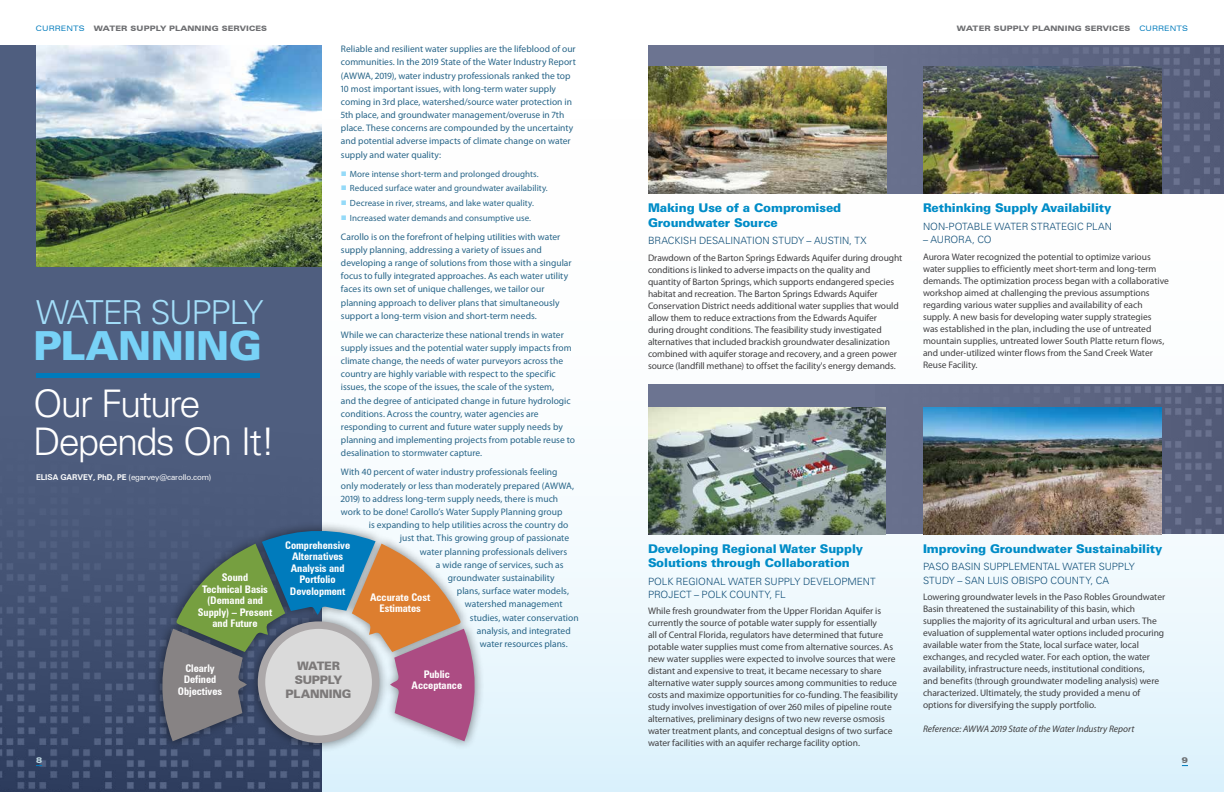
<style>
.page{position:relative;width:1224px;height:792px;background:#fff}
.page>*{position:absolute;margin:0;border:0;box-sizing:border-box;transform-origin:0 0}
.t1{font:900 40px "Univers";letter-spacing:-.015em;color:#78d2f7}
.t2{font:300 38px/38px "Univers";letter-spacing:-.045em;color:#fff}
.t3{font:300 33px "Univers";letter-spacing:-.045em;color:#a3def9}
.t4{font:900 12px/14.4px "Univers";letter-spacing:-.01em;color:#008cc7}
.t5{font:900 11.7px/13.9px "Zurich BT";letter-spacing:-.02em;color:#7c7979;text-align:center}
.t6{font:700 condensed 10.5px/11.5px "Zurich BT";color:#fff;text-align:center}
.t7{font:300 10px/13.2px "Univers";letter-spacing:-.005em;color:#125079}
.t8{font:9.5px/12px "Myriad Pro";letter-spacing:-.005em;color:#414042}
.t9{font:9.5px/13.2px "Myriad Pro";color:#286588}
.t10{font:italic 9.5px "Myriad Pro";letter-spacing:-.005em;color:#414042}
.t11{font:9px "Myriad Pro";letter-spacing:.005em;color:#286588}
.t12{font:8px "Zurich BT";letter-spacing:-.02em;color:#f7f8f9}
.t13{font:900 expanded 8px "Zurich BT";color:#bed7e0}
.t14{font:900 expanded 8px "Zurich BT";color:#6d6e71}
.t15{font:900 expanded 7.5px "Zurich BT";letter-spacing:.02em;color:#6d6e71}
.s1{font-weight:400;color:#007bbc}
.s2{font-weight:700}
.s3{font-family:"Times New Roman";font-size:10px;color:#95daf8}
.s4{font-family:"Arial Narrow"}
</style>
<div class="page">
<div style="left:0;top:0;width:1224px;height:792px;background:linear-gradient(to bottom,#fff,#e5f5fc)"></div>
<div style="left:0;top:45px;width:322px;height:747px;background:#4f5e7f"></div>
<img style="left:0;top:560px;width:321px;height:232px">
<img style="left:36px;top:45px;width:286px;height:221px">
<div style="left:36px;top:373px;width:223px;height:5px;background:#007bbc"></div>
<div style="left:152px;top:521px;width:333px;height:232px;background:#000;opacity:.5"></div>
<svg style="left:159px;top:527px;width:319px;height:214px"></svg>
<div style="left:262px;top:625px;width:114px;height:114px;background:#dadada;border-radius:50%"></div>
<div style="left:258px;top:621px;width:121px;height:122px;border:7px solid #aca8a9;border-radius:50%"></div>
<div style="left:648px;top:384px;width:576px;height:150px;background:#6c7491"></div>
<img style="left:1002px;top:384px;width:222px;height:150px">
<div style="left:648px;top:45px;width:576px;height:149px;background:#6c7491"></div>
<img style="left:874px;top:45px;width:350px;height:148px">
<img style="left:923px;top:67px;width:238px;height:127px">
<img style="left:648px;top:67px;width:238px;height:127px">
<img style="left:923px;top:407px;width:239px;height:127px">
<img style="left:648px;top:407px;width:238px;height:127px">
<p class="t15" style="left:36px;top:24px;width:233px"><span class="s1">CURRENTS</span> WATER SUPPLY PLANNING SERVICES</p>
<p class="t15" style="left:957px;top:24px;width:233px">WATER SUPPLY PLANNING SERVICES <span class="s1">CURRENTS</span></p>
<h3 class="t3" style="left:36px;top:292px;width:229px">WATER SUPPLY</h3>
<h1 class="t1" style="left:33px;top:321px;width:230px">PLANNING</h1>
<h2 class="t2" style="left:33px;top:384px;width:244px">Our Future<br>Depends On It!</h2>
<p class="t12" style="left:36px;top:473px;width:177px"><span class="s2">ELISA GARVEY, PhD, PE</span> (egarvey@carollo.com)</p>
<p class="t6" style="left:198px;top:572px;width:76px">Sound<br>Technical Basis (Demand and<br>Supply) – Present and Future</p>
<p class="t6" style="left:178px;top:662px;width:46px">Clearly<br>Defined<br>Objectives</p>
<p class="t9" style="left:341px;top:42px;width:236px">Reliable and resilient water supplies are the lifeblood of our communities. In the 2019 State of the Water Industry Report (AWWA, 2019), water industry professionals ranked the top 10 most important issues, with long-term water supply coming in 3rd place, watershed/source water protection in 5th place, and groundwater management/overuse in 7th place. These concerns are compounded by the uncertainty and potential adverse impacts of climate change on water supply and water quality:</p>
<p class="t11" style="left:341px;top:168px;width:199px"><span class="s3">■</span> More intense short-term and prolonged droughts.</p>
<p class="t11" style="left:341px;top:183px;width:208px"><span class="s3">■</span> Reduced surface water and groundwater availability.</p>
<p class="t11" style="left:341px;top:197px;width:194px"><span class="s3">■</span> Decrease in river, streams, and lake water quality.</p>
<p class="t11" style="left:341px;top:212px;width:192px"><span class="s3">■</span> Increased water demands and consumptive use.</p>
<p class="t9" style="left:341px;top:230px;width:232px">Carollo is on the forefront of helping utilities with water supply planning<span class="s4">,</span> addressing a variety of issues and developing a range of solutions from those with a singular focus to fully integrated approaches. As each water utility faces its own set of unique challenges, we tailor our planning approach to deliver plans that simultaneously support a long-term vision and short-term needs.</p>
<p class="t9" style="left:341px;top:328px;width:236px">While we can characterize these national trends in water supply issues and the potential water supply impacts from climate change, the needs of water purveyors across the country are highly variable with respect to the specific issues, the scope of the issues, the scale of the system,<br>and the degree of anticipated change in future hydrologic conditions. Across the country, water agencies are responding to current and future water supply needs by planning and implementing projects from potable reuse to desalination to stormwater capture.</p>
<p class="t9" style="left:341px;top:465px;width:235px">With 40 percent of water industry professionals feeling only moderately or less than moderately prepared (AWWA, 2019) to address long-term supply needs, there is much work to be done! Carollo’s Water Supply Planning group</p>
<p class="t9" style="left:369px;top:518px;width:201px">is expanding to help utilities across the country do</p>
<p class="t9" style="left:400px;top:531px;width:171px">just that. This growing group of passionate</p>
<p class="t9" style="left:420px;top:545px;width:149px">water planning professionals delivers</p>
<p class="t9" style="left:436px;top:558px;width:129px">a wide range of services, such as</p>
<p class="t9" style="left:448px;top:571px;width:108px">groundwater sustainability</p>
<p class="t9" style="left:457px;top:584px;width:114px">plans, surface water models,</p>
<p class="t9" style="left:465px;top:597px;width:99px">watershed management</p>
<p class="t9" style="left:470px;top:611px;width:110px">studies, water conservation</p>
<p class="t9" style="left:477px;top:624px;width:95px">analysis, and integrated</p>
<p class="t9" style="left:480px;top:637px;width:89px">water resources plans.</p>
<p class="t6" style="left:285px;top:539px;width:67px">Comprehensive<br>Alternatives<br>Analysis and<br>Portfolio<br>Development</p>
<p class="t6" style="left:370px;top:591px;width:62px">Accurate Cost<br>Estimates</p>
<p class="t5" style="left:286px;top:659px;width:67px">WATER<br>SUPPLY<br>PLANNING</p>
<p class="t6" style="left:412px;top:668px;width:52px">Public<br>Acceptance</p>
<p class="t4" style="left:648px;top:201px;width:195px">Making Use of a Compromised<br>Groundwater Source</p>
<p class="t7" style="left:648px;top:234px;width:220px">BRACKISH DESALINATION STUDY – AUSTIN, TX</p>
<p class="t8" style="left:648px;top:252px;width:256px">Drawdown of the Barton Springs Edwards Aquifer during drought conditions is linked to adverse impacts on the quality and quantity of Barton Springs, which supports endangered species habitat and recreation. The Barton Springs Edwards Aquifer Conservation District needs additional water supplies that would allow them to reduce extractions from the Edwards Aquifer during drought conditions. The feasibility study investigated alternatives that included brackish groundwater desalinization combined with aquifer storage and recovery, and a green power source (landfill methane) to offset the facility's energy demands.</p>
<p class="t4" style="left:923px;top:201px;width:190px">Rethinking Supply Availability</p>
<p class="t7" style="left:923px;top:220px;width:191px">NON-POTABLE WATER STRATEGIC PLAN</p>
<p class="t7" style="left:923px;top:233px;width:70px">– AURORA, CO</p>
<p class="t8" style="left:923px;top:250px;width:247px">Aurora Water recognized the potential to optimize various water supplies to efficiently meet short-term and long-term demands. The optimization process began with a collaborative workshop aimed at challenging the previous assumptions regarding various water supplies and availability of each supply. A new basis for developing water supply strategies was established in the plan, including the use of untreated mountain supplies, untreated lower South Platte return flows, and under-utilized winter flows from the Sand Creek Water Reuse Facility.</p>
<p class="t4" style="left:648px;top:541px;width:217px">Developing Regional Water Supply<br>Solutions through Collaboration</p>
<p class="t7" style="left:648px;top:575px;width:229px">POLK REGIONAL WATER SUPPLY DEVELOPMENT<br>PROJECT – POLK COUNTY, FL</p>
<p class="t8" style="left:648px;top:605px;width:251px">While fresh groundwater from the Upper Floridan Aquifer is currently the source of potable water supply for essentially<br>all of Central Florida, regulators have determined that future potable water supplies must come from alternative sources. As new water supplies were expected to involve sources that were distant and expensive to treat, it became necessary to share alternative water supply sources among communities to reduce costs and maximize opportunities for co-funding. The feasibility study involves investigation of over 260 miles of pipeline route alternatives, preliminary designs of two new reverse osmosis water treatment plants, and conceptual designs of two surface water facilities with an aquifer recharge facility option.</p>
<p class="t4" style="left:923px;top:541px;width:241px">Improving Groundwater Sustainability</p>
<p class="t7" style="left:923px;top:560px;width:213px">PASO BASIN SUPPLEMENTAL WATER SUPPLY<br>STUDY – SAN LUIS OBISPO COUNTY, CA</p>
<p class="t8" style="left:923px;top:591px;width:244px">Lowering groundwater levels in the Paso Robles Groundwater Basin threatened the sustainability of this basin, which supplies the majority of its agricultural and urban users. The evaluation of supplemental water options included procuring available water from the State, local surface water, local exchanges, and recycled water. For each option, the water availability, infrastructure needs, institutional conditions,<br>and benefits (through groundwater modeling analysis) were characterized. Ultimately, the study provided a menu of options for diversifying the supply portfolio.</p>
<p class="t10" style="left:923px;top:723px;width:213px">Reference: AWWA 2019 State of the Water Industry Report</p>
<p class="t13" style="left:36px;top:755px;width:8px">8</p>
<p class="t14" style="left:1182px;top:755px;width:8px">9</p>
</div>
